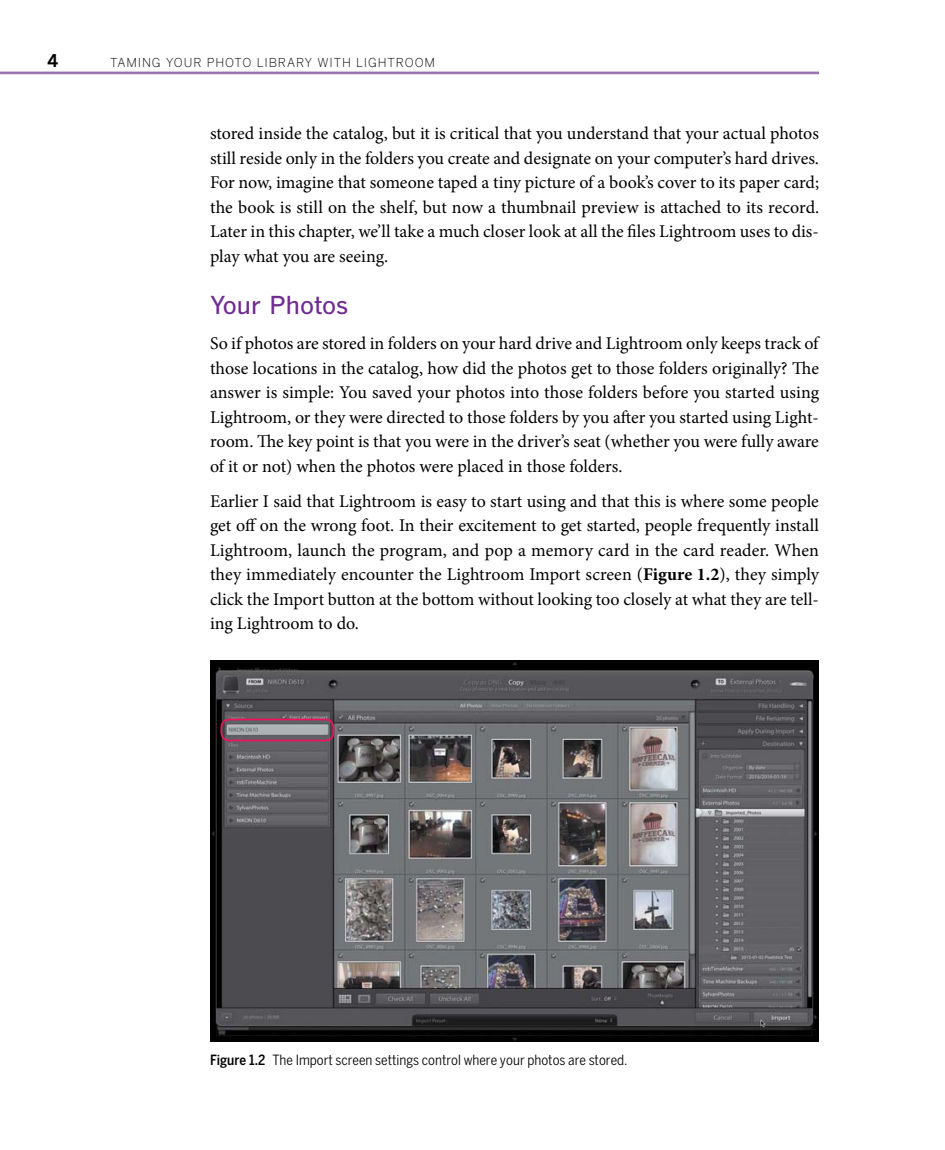
<style>
.page{position:relative;width:945px;height:1150px;background:#fff}
.page>*{position:absolute;margin:0;border:0;box-sizing:border-box;transform-origin:0 0}
.t1{font:500 24.5px "Benton Gothic";color:#6f2c91}
.t2{font:17.85px/24.5px "Minion Pro";color:#000;text-align:justify}
.t3{font:700 17.5px "Benton Gothic";color:#000}
.t4{font:condensed 14px "Benton Sans";color:#000}
.t5{font:300 12.25px "Benton Gothic";letter-spacing:.065em;color:#000}
.s1{font-weight:700}
.s2{font-weight:500}
</style>
<div class="page">
<hr style="left:0;top:72px;width:819px;height:2px;background:#9a75b4">
<img style="left:210px;top:661px;width:609px;height:380px">
<div style="left:221px;top:718px;width:113px;height:23px;border:2px solid #ed145b;border-radius:8px"></div>
<p class="t3" style="left:47px;top:50px;width:13px">4</p>
<p class="t5" style="left:110px;top:56px;width:326px">TAMING YOUR PHOTO LIBRARY WITH LIGHTROOM</p>
<p class="t2" style="left:210px;top:121px;width:611px">stored inside the catalog, but it is critical that you understand that your actual photos still reside only in the folders you create and designate on your computer’s hard drives.<br>For now, imagine that someone taped a tiny picture of a book’s cover to its paper card; the book is still on the shelf, but now a thumbnail preview is attached to its record.<br>Later in this chapter, we’ll take a much closer look at all the fles Lightroom uses to dis&shy;play what you are seeing.</p>
<h1 class="t1" style="left:210px;top:290px;width:140px">Your Photos</h1>
<p class="t2" style="left:210px;top:331px;width:612px">So if photos are stored in folders on your hard drive and Lightroom only keeps track of those locations in the catalog, how did the photos get to those folders originally? Te answer is simple: You saved your photos into those folders before you started using Lightroom, or they were directed to those folders by you afer you started using Light&shy;room. Te key point is that you were in the driver’s seat (whether you were fully aware of it or not) when the photos were placed in those folders.</p>
<p class="t2" style="left:210px;top:489px;width:611px">Earlier I said that Lightroom is easy to start using and that this is where some people get of on the wrong foot. In their excitement to get started, people frequently install Lightroom, launch the program, and pop a memory card in the card reader. When they immediately encounter the Lightroom Import screen (<span class="s1">Figure 1.2</span>), they simply click the Import button at the bottom without looking too closely at what they are tell&shy;ing Lightroom to do.</p>
<p class="t4" style="left:210px;top:1052px;width:419px"><span class="s2">Figure 1.2</span> The Import screen settings control where your photos are stored.</p>
</div>
